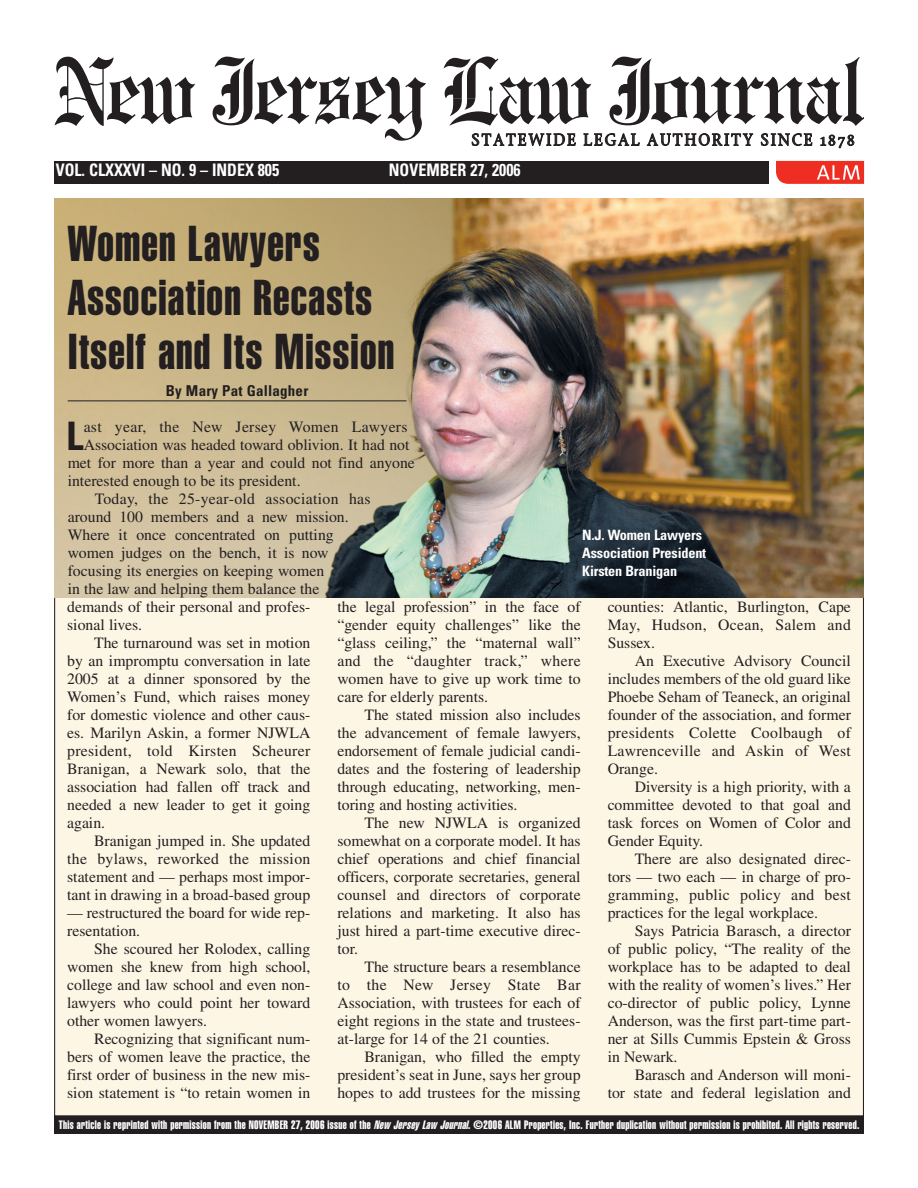
<style>
.page{position:relative;width:918px;height:1188px;background:#fff}
.page>*{position:absolute;margin:0;border:0;box-sizing:border-box;transform-origin:0 0}
.t1{font:49.5px/54px "Helvetica Extra Compressed";letter-spacing:.025em;color:#231f20}
.t2{font:700 condensed 39.3px "Univers";color:#231f20}
.t3{font:18px "Stone Print Roman SC";letter-spacing:.11em;color:#231f20}
.t4{font:700 condensed 17.25px "Univers";color:#fff;scale:.93 1}
.t5{font:15.75px/18px "Times";color:#231f20;text-align:justify}
.t6{font:15.75px "Times";letter-spacing:.02em;color:#231f20}
.t7{font:700 condensed 15px "Univers";letter-spacing:.015em;color:#231f20}
.t8{font:700 condensed 14.25px/18px "Univers";letter-spacing:-.015em;color:#fff}
.t9{font:12px "Helvetica Extra Compressed";letter-spacing:.025em;color:#fff}
.s1{font-style:italic}
</style>
<div class="page">
<svg style="left:55px;top:57px;width:140px;height:69px"></svg>
<svg style="left:213px;top:57px;width:213px;height:84px"></svg>
<svg style="left:444px;top:57px;width:147px;height:69px"></svg>
<svg style="left:610px;top:57px;width:254px;height:69px"></svg>
<div style="left:55px;top:206px;width:808px;height:910px;background:#fef6e5"></div>
<div style="left:54px;top:161px;width:715px;height:22px;background:#231f20"></div>
<div style="left:54px;top:1116px;width:810px;height:18px;background:#231f20"></div>
<svg style="left:776px;top:161px;width:88px;height:23px;background:#f0473d"></svg>
<img style="left:54px;top:199px;width:810px;height:399px">
<hr style="left:68px;top:400px;width:339px;height:1px;background:#231f20">
<p class="t3" style="left:471px;top:129px;width:385px">STATEWIDE LEGAL AUTHORITY SINCE 1878</p>
<p class="t4" style="left:56px;top:164px;width:242px">VOL. CLXXXVI – NO. 9 – INDEX 805</p>
<p class="t4" style="left:389px;top:164px;width:143px">NOVEMBER 27, 2006</p>
<h1 class="t1" style="left:68px;top:220px;width:328px">Women Lawyers<br>Association Recasts<br>Itself and Its Mission</h1>
<p class="t7" style="left:166px;top:385px;width:144px">By Mary Pat Gallagher</p>
<h2 class="t2" style="left:66px;top:422px;width:19px">L</h2>
<p class="t6" style="left:84px;top:421px;width:325px">ast year, the New Jersey Women Lawyers</p>
<p class="t5" style="left:84px;top:437px;width:327px">Association was headed toward oblivion. It had not</p>
<p class="t5" style="left:68px;top:455px;width:349px">met for more than a year and could not find anyone</p>
<p class="t5" style="left:68px;top:473px;width:234px">interested enough to be its president.</p>
<p class="t6" style="left:95px;top:493px;width:277px">Today, the 25-year-old association has</p>
<p class="t5" style="left:68px;top:509px;width:282px">around 100 members and a new mission.</p>
<p class="t5" style="left:68px;top:527px;width:268px">Where it once concentrated on putting</p>
<p class="t5" style="left:68px;top:545px;width:262px">women judges on the bench, it is now</p>
<p class="t5" style="left:68px;top:563px;width:258px">focusing its energies on keeping women</p>
<p class="t5" style="left:68px;top:581px;width:253px">in the law and helping them balance the</p>
<p class="t8" style="left:582px;top:527px;width:125px">N.J. Women Lawyers<br>Association President<br>Kirsten Branigan</p>
<p class="t5" style="left:67px;top:599px;width:245px">demands of their personal and profes&shy;sional lives.</p>
<p class="t5" style="left:67px;top:635px;width:245px;text-indent:27px">The turnaround was set in motion by an impromptu conversation in late 2005 at a dinner sponsored by the Women’s Fund, which raises money for domestic violence and other caus&shy;es. Marilyn Askin, a former NJWLA president, told Kirsten Scheurer Branigan, a Newark solo, that the association had fallen off track and needed a new leader to get it going again.</p>
<p class="t5" style="left:67px;top:833px;width:245px;text-indent:27px">Branigan jumped in. She updated the bylaws, reworked the mission statement and — perhaps most impor&shy;tant in drawing in a broad-based group</p>
<p class="t5" style="left:67px;top:905px;width:245px">— restructured the board for wide rep&shy;resentation.</p>
<p class="t5" style="left:67px;top:941px;width:245px;text-indent:27px">She scoured her Rolodex, calling women she knew from high school, college and law school and even non&shy;lawyers who could point her toward other women lawyers.</p>
<p class="t5" style="left:67px;top:1031px;width:245px;text-indent:27px">Recognizing that significant num&shy;bers of women leave the practice, the first order of business in the new mis&shy;sion statement is “to retain women in</p>
<p class="t5" style="left:337px;top:599px;width:245px">the legal profession” in the face of “gender equity challenges” like the “glass ceiling,” the “maternal wall” and the “daughter track,” where women have to give up work time to care for elderly parents.</p>
<p class="t5" style="left:337px;top:707px;width:245px;text-indent:27px">The stated mission also includes the advancement of female lawyers, endorsement of female judicial candi&shy;dates and the fostering of leadership through educating, networking, men&shy;toring and hosting activities.</p>
<p class="t5" style="left:337px;top:815px;width:245px;text-indent:27px">The new NJWLA is organized somewhat on a corporate model. It has chief operations and chief financial officers, corporate secretaries, general counsel and directors of corporate relations and marketing. It also has just hired a part-time executive direc&shy;tor.</p>
<p class="t5" style="left:337px;top:959px;width:245px;text-indent:27px">The structure bears a resemblance to the New Jersey State Bar Association, with trustees for each of eight regions in the state and trustees&shy;at-large for 14 of the 21 counties.</p>
<p class="t5" style="left:337px;top:1049px;width:245px;text-indent:27px">Branigan, who filled the empty president’s seat in June, says her group hopes to add trustees for the missing</p>
<p class="t5" style="left:608px;top:599px;width:245px">counties: Atlantic, Burlington, Cape May, Hudson, Ocean, Salem and Sussex.</p>
<p class="t5" style="left:608px;top:653px;width:245px;text-indent:27px">An Executive Advisory Council includes members of the old guard like Phoebe Seham of Teaneck, an original founder of the association, and former presidents Colette Coolbaugh of Lawrenceville and Askin of West Orange.</p>
<p class="t5" style="left:608px;top:779px;width:245px;text-indent:27px">Diversity is a high priority, with a committee devoted to that goal and task forces on Women of Color and Gender Equity.</p>
<p class="t5" style="left:608px;top:851px;width:245px;text-indent:27px">There are also designated direc&shy;tors — two each — in charge of pro&shy;gramming, public policy and best practices for the legal workplace.</p>
<p class="t5" style="left:608px;top:923px;width:245px;text-indent:27px">Says Patricia Barasch, a director of public policy, “The reality of the workplace has to be adapted to deal with the reality of women’s lives.” Her co-director of public policy, Lynne Anderson, was the first part-time part&shy;ner at Sills Cummis Epstein &amp; Gross in Newark.</p>
<p class="t5" style="left:608px;top:1067px;width:245px;text-align:right">Barasch and Anderson will moni-<br>tor state and federal legislation and</p>
<p class="t9" style="left:59px;top:1120px;width:802px">This article is reprinted with permission from the NOVEMBER 27, 2006 issue of the <span class="s1">New Jersey Law Journal</span>. ©2006 ALM Properties, Inc. Further duplication without permission is prohibited. All rights reserved.</p>
</div>
